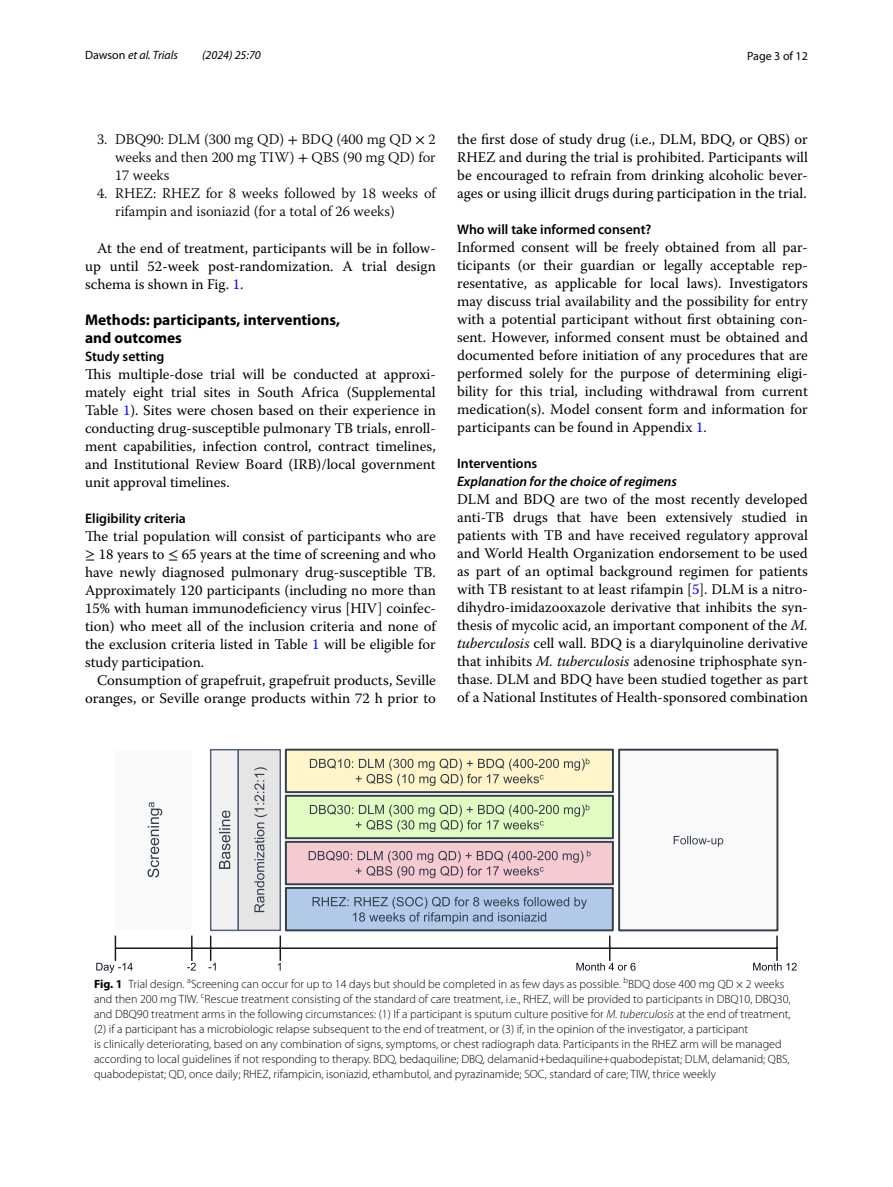
<style>
.page{position:relative;width:893px;height:1187px;background:#fff}
.page>*{position:absolute;margin:0;border:0;box-sizing:border-box;transform-origin:0 0}
.t1{font:700 15.45px/18px "Myriad Pro";color:#000}
.t2{font:14.7px/18px "Warnock Pro";color:#000;text-align:justify}
.t3{font:300 14.7px/18px "Warnock Pro";color:#000;text-align:justify}
.t4{font:600 13.8px "Myriad Pro";color:#000}
.t5{font:italic 600 13.8px "Myriad Pro";color:#000}
.t6{font:300 12px/15px "Myriad Pro";color:#000}
.t7{font:italic 12px "Myriad Pro";color:#000}
.t8{font:12px "Myriad Pro";color:#000}
.s1{font-style:normal}
.s2{font-family:"STIX";font-weight:400}
.s3{color:#00f}
.s4{font-family:"STIX"}
.s5{font-style:italic}
.s6{font-weight:700}
</style>
<div class="page">
<svg style="left:96px;top:935px;width:701px;height:37px"></svg>
<div style="left:286px;top:841px;width:327px;height:43px;background:#f7cad0"></div>
<div style="left:285px;top:840px;width:329px;height:45px;border:2px solid #343e4d"></div>
<svg style="left:309px;top:850px;width:282px;height:28px"></svg>
<div style="left:286px;top:795px;width:327px;height:43px;background:#e2fbc1"></div>
<div style="left:285px;top:794px;width:329px;height:45px;border:2px solid #343e4d"></div>
<svg style="left:310px;top:804px;width:279px;height:28px"></svg>
<div style="left:114px;top:749px;width:78px;height:181px;background:#f9f9f9"></div>
<svg style="left:148px;top:802px;width:14px;height:75px"></svg>
<div style="left:286px;top:749px;width:327px;height:43px;background:#fff5c9"></div>
<div style="left:285px;top:748px;width:329px;height:45px;border:2px solid #343e4d"></div>
<svg style="left:310px;top:758px;width:279px;height:27px"></svg>
<div style="left:286px;top:887px;width:327px;height:43px;background:#b3c9ea"></div>
<div style="left:285px;top:886px;width:329px;height:45px;border:2px solid #343e4d"></div>
<svg style="left:312px;top:896px;width:275px;height:28px"></svg>
<div style="left:238px;top:749px;width:42px;height:181px;background:#e5e5e5"></div>
<div style="left:237px;top:749px;width:44px;height:182px;border:1px solid #515f77"></div>
<svg style="left:254px;top:767px;width:13px;height:145px"></svg>
<div style="left:211px;top:749px;width:27px;height:181px;background:#f2f2f2"></div>
<div style="left:210px;top:749px;width:29px;height:182px;border:1px solid #515f77"></div>
<svg style="left:219px;top:810px;width:11px;height:58px"></svg>
<div style="left:619px;top:749px;width:158px;height:181px;background:#f9f9f9"></div>
<div style="left:618px;top:748px;width:160px;height:183px;border:2px solid #343e4d"></div>
<svg style="left:674px;top:835px;width:49px;height:11px"></svg>
<p class="t7" style="left:85px;top:48px;width:95px"><span class="s1">Dawson</span> et al. Trials</p>
<p class="t7" style="left:202px;top:48px;width:60px">(2024) 25:70</p>
<p class="t8" style="left:747px;top:48px;width:62px">Page 3 of 12</p>
<p class="t3" style="left:115px;top:130px;width:322px;text-indent:-18px">3. DBQ90: DLM (300 mg QD) <span class="s2">+</span> BDQ (400 mg QD <span class="s2">×</span> 2 weeks and then 200 mg TIW) <span class="s2">+</span> QBS (90 mg QD) for 17 weeks</p>
<p class="t3" style="left:115px;top:184px;width:322px;text-indent:-18px">4. RHEZ: RHEZ for 8 weeks followed by 18 weeks of rifampin and isoniazid (for a total of 26 weeks)</p>
<p class="t2" style="left:85px;top:239px;width:352px;text-indent:12px">At the end of treatment, participants will be in follow&shy;up until 52-week post-randomization. A trial design schema is shown in Fig. <span class="s3">1</span>.</p>
<p class="t1" style="left:85px;top:310px;width:257px">Methods: participants, interventions, and outcomes</p>
<p class="t4" style="left:85px;top:347px;width:81px">Study setting</p>
<p class="t2" style="left:85px;top:365px;width:352px">This multiple-dose trial will be conducted at approxi&shy;mately eight trial sites in South Africa (Supplemental Table <span class="s3">1</span>). Sites were chosen based on their experience in conducting drug-susceptible pulmonary TB trials, enroll&shy;ment capabilities, infection control, contract timelines, and Institutional Review Board (IRB)/local government unit approval timelines.</p>
<p class="t4" style="left:85px;top:509px;width:102px">Eligibility criteria</p>
<p class="t2" style="left:85px;top:527px;width:352px">The trial population will consist of participants who are <span class="s4">≥</span> 18 years to <span class="s4">≤</span> 65 years at the time of screening and who have newly diagnosed pulmonary drug-susceptible TB.<br>Approximately 120 participants (including no more than 15% with human immunodeficiency virus [HIV] coinfec&shy;tion) who meet all of the inclusion criteria and none of the exclusion criteria listed in Table <span class="s3">1</span> will be eligible for study participation.</p>
<p class="t2" style="left:85px;top:671px;width:352px;text-align:right">Consumption of grapefruit, grapefruit products, Seville oranges, or Seville orange products within 72 h prior to</p>
<p class="t2" style="left:457px;top:130px;width:352px">the first dose of study drug (i.e., DLM, BDQ, or QBS) or RHEZ and during the trial is prohibited. Participants will be encouraged to refrain from drinking alcoholic bever&shy;ages or using illicit drugs during participation in the trial.</p>
<p class="t4" style="left:457px;top:220px;width:196px">Who will take informed consent?</p>
<p class="t2" style="left:457px;top:238px;width:352px">Informed consent will be freely obtained from all par&shy;ticipants (or their guardian or legally acceptable rep&shy;resentative, as applicable for local laws). Investigators may discuss trial availability and the possibility for entry with a potential participant without first obtaining con&shy;sent. However, informed consent must be obtained and documented before initiation of any procedures that are performed solely for the purpose of determining eligi&shy;bility for this trial, including withdrawal from current medication(s). Model consent form and information for participants can be found in Appendix <span class="s3">1</span>.</p>
<p class="t4" style="left:457px;top:454px;width:82px">Interventions</p>
<p class="t5" style="left:457px;top:472px;width:221px">Explanation for the choice of regimens</p>
<p class="t2" style="left:457px;top:490px;width:352px">DLM and BDQ are two of the most recently developed anti-TB drugs that have been extensively studied in patients with TB and have received regulatory approval and World Health Organization endorsement to be used as part of an optimal background regimen for patients with TB resistant to at least rifampin [<span class="s3">5</span>]. DLM is a nitro&shy;dihydro-imidazooxazole derivative that inhibits the syn&shy;thesis of mycolic acid, an important component of the <span class="s5">M. tuberculosis</span> cell wall. BDQ is a diarylquinoline derivative that inhibits <span class="s5">M. tuberculosis</span> adenosine triphosphate syn&shy;thase. DLM and BDQ have been studied together as part of a National Institutes of Health-sponsored combination</p>
<p class="t6" style="left:94px;top:976px;width:698px"><span class="s6">Fig. 1</span> Trial design. <sup>a</sup>Screening can occur for up to 14 days but should be completed in as few days as possible. <sup>b</sup>BDQ dose 400 mg QD × 2 weeks and then 200 mg TIW. <sup>c</sup>Rescue treatment consisting of the standard of care treatment, i.e., RHEZ, will be provided to participants in DBQ10, DBQ30, and DBQ90 treatment arms in the following circumstances: (1) If a participant is sputum culture positive for <span class="s5">M. tuberculosis</span> at the end of treatment, (2) if a participant has a microbiologic relapse subsequent to the end of treatment, or (3) if, in the opinion of the investigator, a participant<br>is clinically deteriorating, based on any combination of signs, symptoms, or chest radiograph data. Participants in the RHEZ arm will be managed according to local guidelines if not responding to therapy. BDQ, bedaquiline; DBQ, delamanid+bedaquiline+quabodepistat; DLM, delamanid; QBS, quabodepistat; QD, once daily; RHEZ, rifampicin, isoniazid, ethambutol, and pyrazinamide; SOC, standard of care; TIW, thrice weekly</p>
</div>
